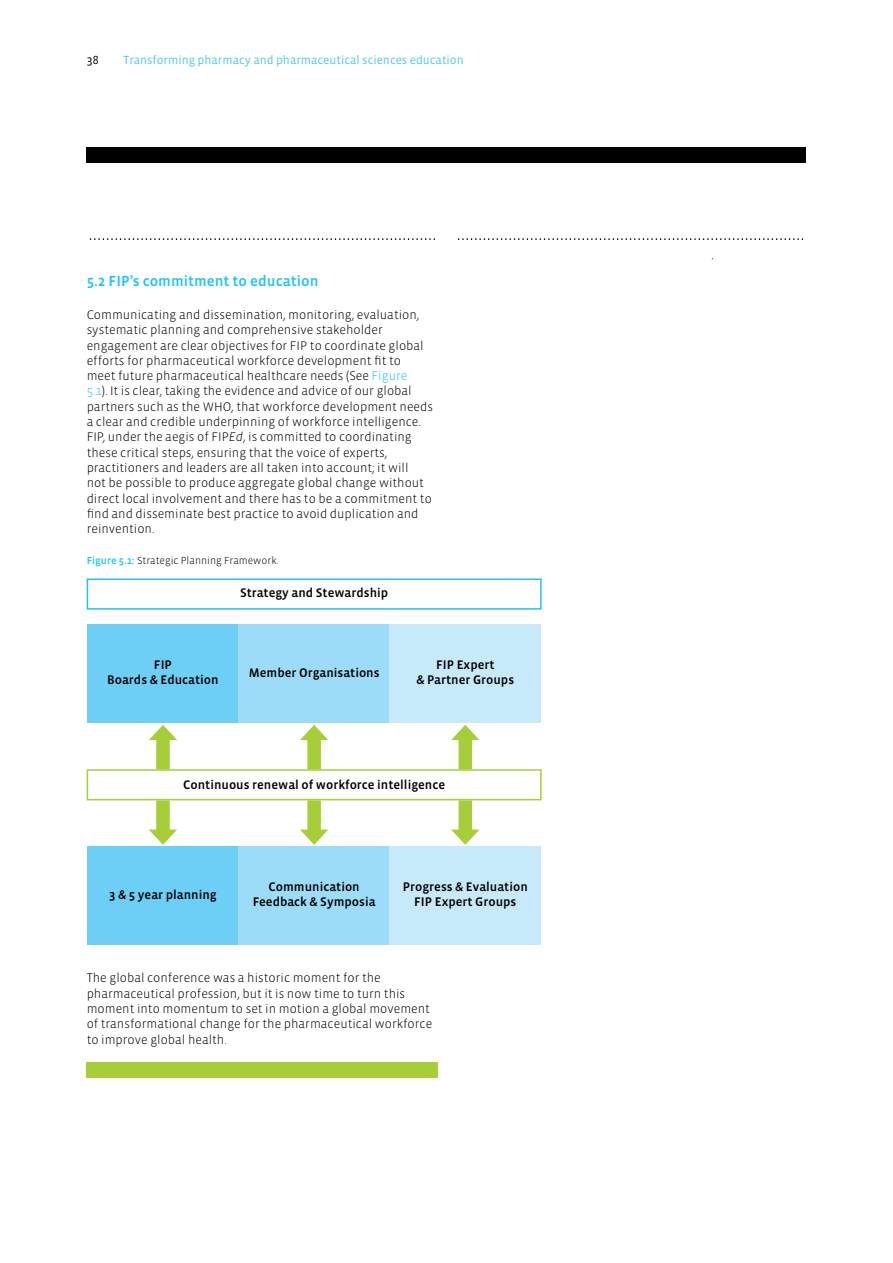
<style>
.page{position:relative;width:893px;height:1263px;background:#fff}
.page>*{position:absolute;margin:0;border:0;box-sizing:border-box;transform-origin:0 0}
.t1{font:500 15px "Vista Sans OT";color:#20c4f4}
.t2{font:300 12.75px/15.3px "Vista Sans OT";color:#000}
.t3{font:500 12.75px/15.3px "Vista Sans OT";color:#000;text-align:center}
.t4{font:12px "Vista Sans OT";color:#50c7e8}
.t5{font:12px "Vista Sans OT";color:#000}
.t6{font:300 10.5px "Vista Sans OT";color:#000}
.s1{color:#20c4f4}
.s2{font-style:italic}
.s3{font-weight:500;color:#20c4f4}
</style>
<div class="page">
<div style="left:87px;top:148px;width:719px;height:15px;background:#000"></div>
<svg style="left:90px;top:238px;width:345px;height:2px"></svg>
<svg style="left:458px;top:238px;width:345px;height:2px"></svg>
<div style="left:87px;top:624px;width:152px;height:99px;background:#6dcff6"></div>
<div style="left:87px;top:846px;width:152px;height:99px;background:#6dcff6"></div>
<div style="left:239px;top:624px;width:151px;height:99px;background:#9ddcf9"></div>
<div style="left:239px;top:846px;width:151px;height:99px;background:#9ddcf9"></div>
<div style="left:87px;top:578px;width:455px;height:32px;border:2px solid #20c4f4"></div>
<div style="left:87px;top:769px;width:455px;height:31px;border:2px solid #a6ce39"></div>
<div style="left:390px;top:624px;width:151px;height:99px;background:#c7eafb"></div>
<div style="left:390px;top:846px;width:151px;height:99px;background:#c7eafb"></div>
<div style="left:156px;top:800px;width:14px;height:35px;background:#a6ce39"></div>
<svg style="left:149px;top:829px;width:28px;height:16px"></svg>
<div style="left:307px;top:800px;width:14px;height:35px;background:#a6ce39"></div>
<svg style="left:300px;top:829px;width:28px;height:16px"></svg>
<div style="left:307px;top:734px;width:14px;height:35px;background:#a6ce39"></div>
<svg style="left:300px;top:725px;width:28px;height:15px"></svg>
<div style="left:459px;top:734px;width:13px;height:35px;background:#a6ce39"></div>
<svg style="left:451px;top:725px;width:28px;height:15px"></svg>
<div style="left:156px;top:734px;width:14px;height:35px;background:#a6ce39"></div>
<svg style="left:149px;top:725px;width:28px;height:15px"></svg>
<div style="left:459px;top:800px;width:13px;height:35px;background:#a6ce39"></div>
<svg style="left:451px;top:829px;width:28px;height:16px"></svg>
<div style="left:87px;top:1062px;width:351px;height:15px;background:#a6ce39"></div>
<p class="t5" style="left:87px;top:54px;width:13px">38</p>
<p class="t4" style="left:123px;top:54px;width:342px">Transforming pharmacy and pharmaceutical sciences education</p>
<p class="t1" style="left:87px;top:273px;width:233px">5.2 FIP’s commitment to education</p>
<p class="t2" style="left:87px;top:307px;width:348px">Communicating and dissemination, monitoring, evaluation, systematic planning and comprehensive stakeholder engagement are clear objectives for FIP to coordinate global efforts for pharmaceutical workforce development fit to<br>meet future pharmaceutical healthcare needs (See <span class="s1">Figure<br>5.1</span>). It is clear, taking the evidence and advice of our global partners such as the WHO, that workforce development needs a clear and credible underpinning of workforce intelligence.<br>FIP, under the aegis of FIP<span class="s2">Ed</span>, is committed to coordinating these critical steps, ensuring that the voice of experts, practitioners and leaders are all taken into account; it will<br>not be possible to produce aggregate global change without direct local involvement and there has to be a commitment to find and disseminate best practice to avoid duplication and reinvention.</p>
<p class="t6" style="left:87px;top:555px;width:193px"><span class="s3">Figure 5.1:</span> Strategic Planning Framework.</p>
<p class="t3" style="left:240px;top:585px;width:150px">Strategy and Stewardship</p>
<p class="t3" style="left:107px;top:657px;width:113px">FIP<br>Boards &amp; Education</p>
<p class="t3" style="left:249px;top:665px;width:132px">Member Organisations</p>
<p class="t3" style="left:416px;top:657px;width:99px">FIP Expert<br>&amp; Partner Groups</p>
<p class="t3" style="left:183px;top:777px;width:263px">Continuous renewal of workforce intelligence</p>
<p class="t3" style="left:109px;top:887px;width:109px">3 &amp; 5 year planning</p>
<p class="t3" style="left:253px;top:879px;width:124px">Communication<br>Feedback &amp; Symposia</p>
<p class="t3" style="left:403px;top:879px;width:126px">Progress &amp; Evaluation<br>FIP Expert Groups</p>
<p class="t2" style="left:87px;top:970px;width:347px">The global conference was a historic moment for the pharmaceutical profession, but it is now time to turn this moment into momentum to set in motion a global movement of transformational change for the pharmaceutical workforce to improve global health.</p>
</div>
